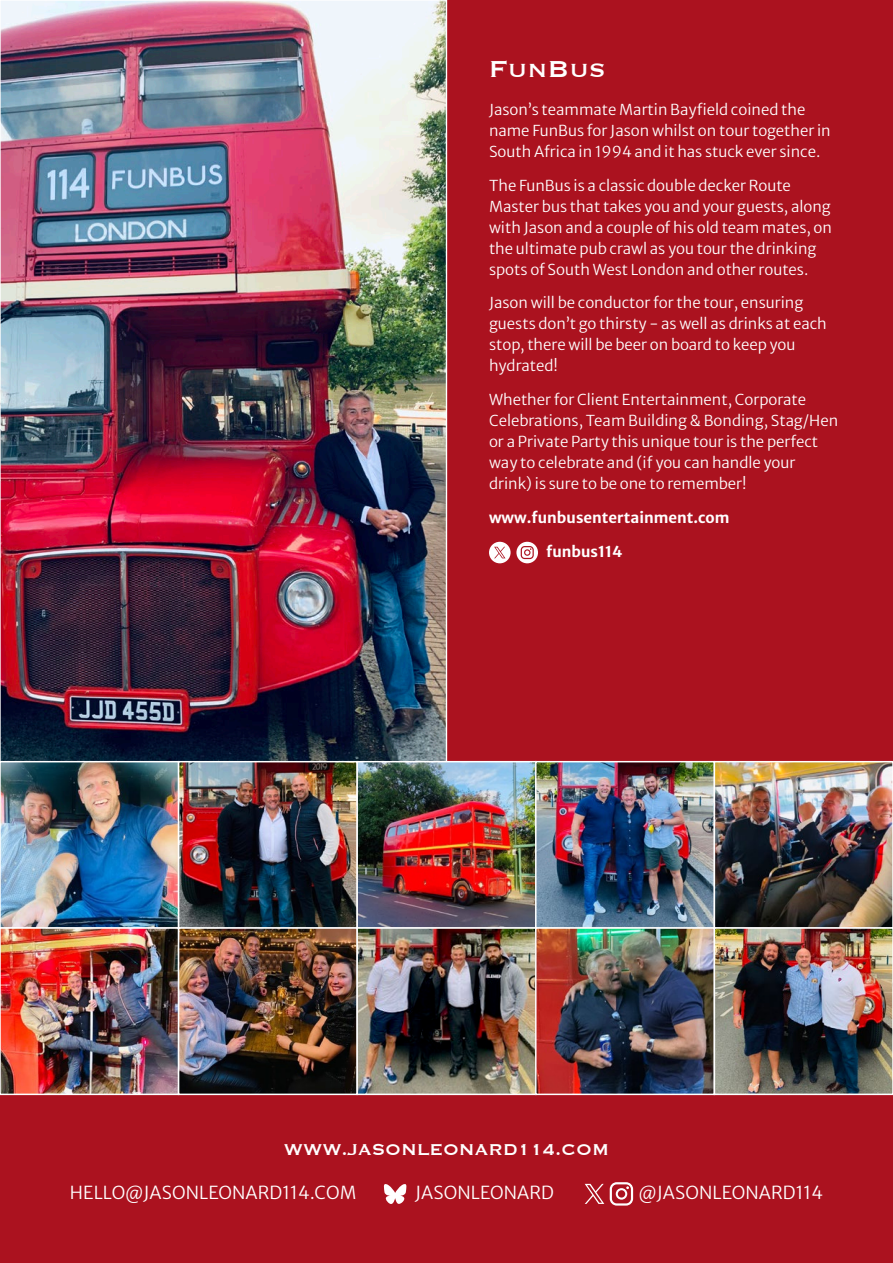
<style>
.page{position:relative;width:893px;height:1263px;background:#ab121f}
.page>*{position:absolute;margin:0;border:0;box-sizing:border-box;transform-origin:0 0}
.t1{font:30px "Copperplate";color:#fff}
.t2{font:20.4px "Copperplate";color:#fff}
.t3{font:300 17.85px "Merriweather Sans";letter-spacing:.005em;color:#fff}
.t4{font:300 15px/21px "Merriweather Sans";color:#fff}
.t5{font:700 15px "Merriweather Sans";color:#fff}
</style>
<div class="page">
<img style="left:2px;top:2px;width:443px;height:759px">
<img style="left:3px;top:764px;width:887px;height:328px">
<div style="left:0;top:761px;width:179px;height:168px;border:2px solid #fff"></div>
<div style="left:178px;top:761px;width:180px;height:168px;border:2px solid #fff"></div>
<div style="left:356px;top:761px;width:180px;height:168px;border:2px solid #fff"></div>
<div style="left:535px;top:761px;width:180px;height:168px;border:2px solid #fff"></div>
<div style="left:714px;top:761px;width:179px;height:168px;border:2px solid #fff"></div>
<div style="left:0;top:927px;width:179px;height:168px;border:2px solid #fff"></div>
<div style="left:178px;top:927px;width:180px;height:168px;border:2px solid #fff"></div>
<div style="left:356px;top:927px;width:180px;height:168px;border:2px solid #fff"></div>
<div style="left:535px;top:927px;width:180px;height:168px;border:2px solid #fff"></div>
<div style="left:714px;top:927px;width:179px;height:168px;border:2px solid #fff"></div>
<svg style="left:489px;top:542px;width:49px;height:21px"></svg>
<svg style="left:585px;top:1184px;width:19px;height:20px"></svg>
<svg style="left:610px;top:1182px;width:23px;height:23px"></svg>
<svg style="left:384px;top:1184px;width:22px;height:20px"></svg>
<h1 class="t1" style="left:489px;top:49px;width:118px">FunBus</h1>
<p class="t4" style="left:489px;top:97px;width:343px">Jason’s teammate Martin Bayfield coined the name FunBus for Jason whilst on tour together in<br>South Africa in 1994 and it has stuck ever since.</p>
<p class="t4" style="left:489px;top:173px;width:344px">The FunBus is a classic double decker Route Master bus that takes you and your guests, along with Jason and a couple of his old team mates, on the ultimate pub crawl as you tour the drinking spots of South West London and other routes.</p>
<p class="t4" style="left:489px;top:291px;width:339px">Jason will be conductor for the tour, ensuring guests don’t go thirsty - as well as drinks at each stop, there will be beer on board to keep you hydrated!</p>
<p class="t4" style="left:489px;top:388px;width:351px">Whether for Client Entertainment, Corporate Celebrations, Team Building &amp; Bonding, Stag/Hen or a Private Party this unique tour is the perfect way to celebrate and (if you can handle your drink) is sure to be one to remember!</p>
<p class="t5" style="left:489px;top:504px;width:242px">www.funbusentertainment.com</p>
<p class="t5" style="left:546px;top:538px;width:78px">funbus114</p>
<h2 class="t2" style="left:284px;top:1136px;width:327px">WWW.JASONLEONARD114.COM</h2>
<p class="t3" style="left:70px;top:1177px;width:288px">HELLO@JASONLEONARD114.COM</p>
<p class="t3" style="left:415px;top:1177px;width:140px">JASONLEONARD</p>
<p class="t3" style="left:639px;top:1177px;width:186px">@JASONLEONARD114</p>
</div>
